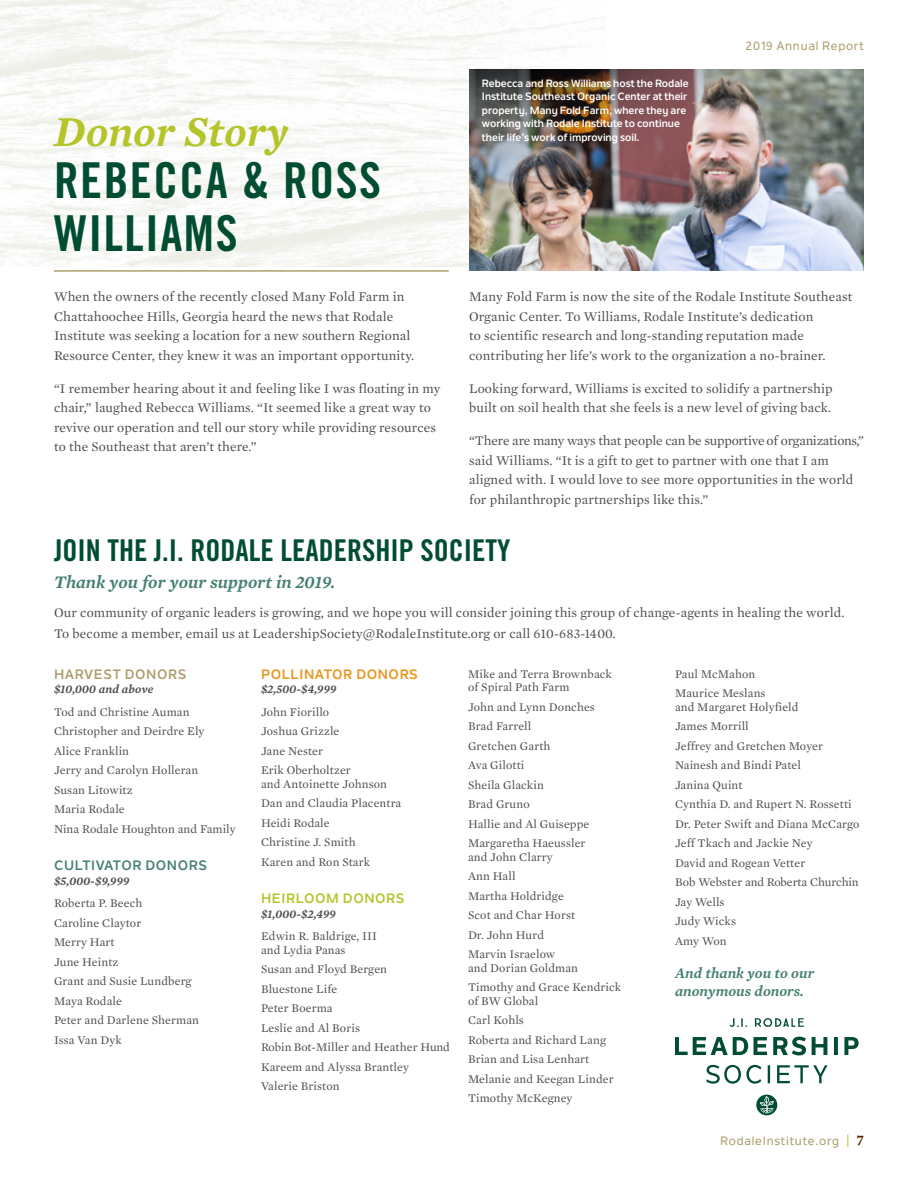
<style>
.page{position:relative;width:918px;height:1188px;background:#fff}
.page>*{position:absolute;margin:0;border:0;box-sizing:border-box;transform-origin:0 0}
.t1{font:49.5px/52.5px "Trade Gothic Bold Cond Twenty";letter-spacing:.03em;color:#004d32}
.t2{font:italic 600 43.5px "Mercury Text G2";color:#b5c428}
.t3{font:30px "Trade Gothic Bold Cond Twenty";color:#004d32}
.t4{font:italic 600 18px "Mercury Text G2";color:#468074}
.t5{font:italic 600 15px/18px "Mercury Text G2";color:#468074}
.t6{font:13.5px/19.5px "Mercury Text G1";letter-spacing:.01em;color:#4d4d4f}
.t7{font:700 13.5px "Nolan Next";letter-spacing:.045em;color:#468074}
.t8{font:700 13.5px "Nolan Next";letter-spacing:.045em;color:#ea941a}
.t9{font:700 13.5px "Nolan Next";letter-spacing:.045em;color:#b5c428}
.t10{font:700 13.5px "Nolan Next";letter-spacing:.045em;color:#ad9e6e}
.t11{font:12px/19.5px "Mercury Text G1";letter-spacing:.01em;color:#4d4d4f}
.t12{font:italic 600 12px "Mercury Text G2";letter-spacing:.01em;color:#4d4d4f}
.t13{font:500 12px "Nolan Next";letter-spacing:.06em;color:#ad9e6e}
.t14{font:700 10.5px/13.5px "Nolan Next";color:#fff}
.s1{color:#b5c428}
.s2{font-family:"Mercury Text G1";font-weight:600;font-size:15px;color:#562100}
</style>
<div class="page">
<img style="left:0;top:0;width:606px;height:267px">
<img style="left:470px;top:216px;width:394px;height:55px">
<hr style="left:54px;top:270px;width:395px;height:2px;background:#ad9e6e">
<svg style="left:675px;top:1037px;width:184px;height:18px"></svg>
<svg style="left:730px;top:1018px;width:74px;height:9px"></svg>
<svg style="left:706px;top:1065px;width:122px;height:19px"></svg>
<svg style="left:756px;top:1095px;width:21px;height:20px"></svg>
<img style="left:469px;top:69px;width:395px;height:147px">
<h2 class="t2" style="left:54px;top:105px;width:236px">Donor Story</h2>
<h1 class="t1" style="left:54px;top:154px;width:329px">REBECCA &amp; ROSS<br>WILLIAMS</h1>
<p class="t6" style="left:54px;top:287px;width:362px">When the owners of the recently closed Many Fold Farm in Chattahoochee Hills, Georgia heard the news that Rodale Institute was seeking a location for a new southern Regional Resource Center, they knew it was an important opportunity.</p>
<p class="t6" style="left:54px;top:379px;width:388px">“I remember hearing about it and feeling like I was floating in my chair,” laughed Rebecca Williams. “It seemed like a great way to revive our operation and tell our story while providing resources to the Southeast that aren’t there.”</p>
<p class="t14" style="left:482px;top:76px;width:208px">Rebecca and Ross Williams host the Rodale Institute Southeast Organic Center at their property, Many Fold Farm, where they are working with Rodale Institute to continue their life’s work of improving soil.</p>
<p class="t13" style="left:746px;top:38px;width:120px">2019 Annual Report</p>
<p class="t6" style="left:469px;top:287px;width:385px">Many Fold Farm is now the site of the Rodale Institute Southeast Organic Center. To Williams, Rodale Institute’s dedication<br>to scientific research and long-standing reputation made contributing her life’s work to the organization a no-brainer.</p>
<p class="t6" style="left:469px;top:379px;width:365px">Looking forward, Williams is excited to solidify a partnership built on soil health that she feels is a new level of giving back.</p>
<p class="t6" style="left:469px;top:431px;width:396px">“There are many ways that people can be supportive of organizations,” said Williams. “It is a gift to get to partner with one that I am aligned with. I would love to see more opportunities in the world for philanthropic partnerships like this.”</p>
<h3 class="t3" style="left:54px;top:532px;width:458px">JOIN THE J.I. RODALE LEADERSHIP SOCIETY</h3>
<h3 class="t4" style="left:54px;top:571px;width:283px">Thank you for your support in 2019.</h3>
<p class="t6" style="left:54px;top:602px;width:792px;line-height:21px">Our community of organic leaders is growing, and we hope you will consider joining this group of change-agents in healing the world.<br>To become a member, email us at LeadershipSociety@RodaleInstitute.org or call 610-683-1400.</p>
<p class="t10" style="left:54px;top:666px;width:134px">HARVEST DONORS</p>
<p class="t12" style="left:54px;top:682px;width:101px">$10,000 and above</p>
<p class="t11" style="left:54px;top:702px;width:183px">Tod and Christine Auman<br>Christopher and Deirdre Ely<br>Alice Franklin<br>Jerry and Carolyn Holleran<br>Susan Litowitz<br>Maria Rodale<br>Nina Rodale Houghton and Family</p>
<p class="t7" style="left:54px;top:857px;width:155px">CULTIVATOR DONORS</p>
<p class="t12" style="left:54px;top:873px;width:77px">$5,000-$9,999</p>
<p class="t11" style="left:54px;top:894px;width:147px">Roberta P. Beech<br>Caroline Claytor<br>Merry Hart<br>June Heintz<br>Grant and Susie Lundberg<br>Maya Rodale<br>Peter and Darlene Sherman<br>Issa Van Dyk</p>
<p class="t8" style="left:261px;top:666px;width:158px">POLLINATOR DONORS</p>
<p class="t12" style="left:261px;top:682px;width:77px">$2,500-$4,999</p>
<p class="t11" style="left:261px;top:702px;width:91px">John Fiorillo<br>Joshua Grizzle<br>Jane Nester<br>Erik Oberholtzer</p>
<p class="t11" style="left:261px;top:774px;width:142px">and Antoinette Johnson<br>Dan and Claudia Placentra<br>Heidi Rodale<br>Christine J. Smith<br>Karen and Ron Stark</p>
<p class="t9" style="left:261px;top:890px;width:145px">HEIRLOOM DONORS</p>
<p class="t12" style="left:261px;top:906px;width:76px">$1,000-$2,499</p>
<p class="t11" style="left:261px;top:930px;width:118px;line-height:13.5px">Edwin R. Baldrige, III and Lydia Panas</p>
<p class="t11" style="left:261px;top:960px;width:191px">Susan and Floyd Bergen<br>Bluestone Life<br>Peter Boerma<br>Leslie and Al Boris<br>Robin Bot-Miller and Heather Hund<br>Kareem and Alyssa Brantley<br>Valerie Briston</p>
<p class="t11" style="left:468px;top:667px;width:145px;line-height:13.5px">Mike and Terra Brownback of Spiral Path Farm</p>
<p class="t11" style="left:468px;top:697px;width:128px">John and Lynn Donches<br>Brad Farrell<br>Gretchen Garth<br>Ava Gilotti<br>Sheila Glackin<br>Brad Gruno<br>Hallie and Al Guiseppe<br>Margaretha Haeussler</p>
<p class="t11" style="left:468px;top:847px;width:109px">and John Clarry<br>Ann Hall<br>Martha Holdridge<br>Scot and Char Horst<br>Dr. John Hurd<br>Marvin Israelow</p>
<p class="t11" style="left:468px;top:958px;width:155px">and Dorian Goldman<br>Timothy and Grace Kendrick</p>
<p class="t11" style="left:468px;top:991px;width:147px">of BW Global<br>Carl Kohls<br>Roberta and Richard Lang<br>Brian and Lisa Lenhart<br>Melanie and Keegan Linder<br>Timothy McKegney</p>
<p class="t11" style="left:675px;top:664px;width:92px">Paul McMahon<br>Maurice Meslans</p>
<p class="t11" style="left:675px;top:697px;width:186px">and Margaret Holyfield<br>James Morrill<br>Jeffrey and Gretchen Moyer<br>Nainesh and Bindi Patel<br>Janina Quint<br>Cynthia D. and Rupert N. Rossetti<br>Dr. Peter Swift and Diana McCargo<br>Jeff Tkach and Jackie Ney<br>David and Rogean Vetter<br>Bob Webster and Roberta Churchin<br>Jay Wells<br>Judy Wicks<br>Amy Won</p>
<p class="t5" style="left:675px;top:963px;width:141px">And thank you to our anonymous donors.</p>
<p class="t13" style="left:720px;top:1134px;width:145px">RodaleInstitute.org <span class="s1">|</span> <span class="s2">7</span></p>
</div>
